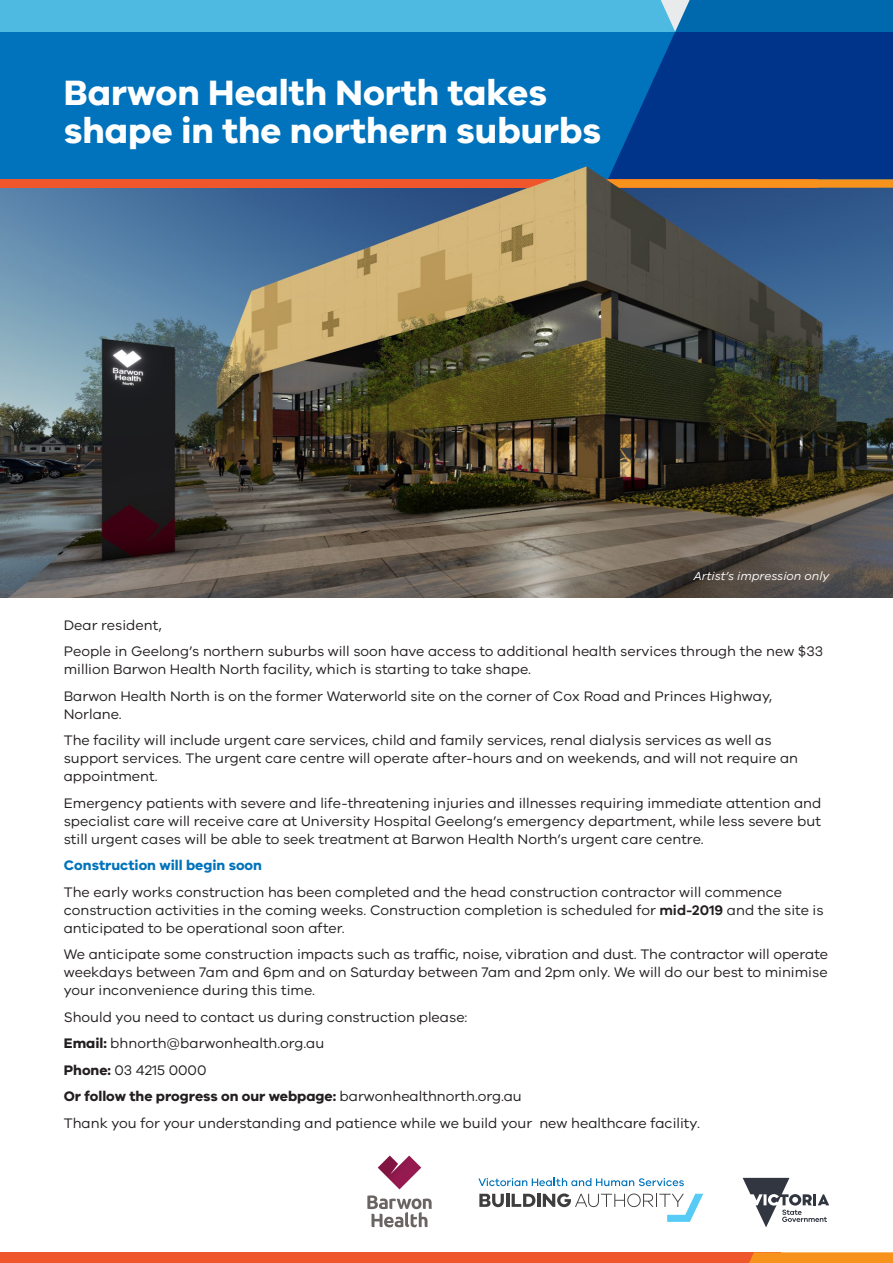
<style>
.page{position:relative;width:893px;height:1263px;background:#fff}
.page>*{position:absolute;margin:0;border:0;box-sizing:border-box;transform-origin:0 0}
.t1{font:700 36.3px/37.8px "VIC";color:#fff}
.Body_copy{font:14.25px/18px "VIC";color:#231f20}
.Body_copy-2{font:700 14.25px "VIC";color:#231f20}
.Body_copy-3{font:700 14.25px "VIC";color:#0073bc}
.Body_copy-4{font:italic 12px "VIC";color:#fff}
.s1{font-weight:600}
.s2{font-weight:700}
.s3{font-weight:400}
</style>
<div class="page">
<div style="left:0;top:1252px;width:781px;height:11px;background:#f0562c"></div>
<svg style="left:749px;top:1252px;width:144px;height:11px"></svg>
<svg style="left:743px;top:1178px;width:86px;height:49px"></svg>
<svg style="left:478px;top:1178px;width:206px;height:8px"></svg>
<svg style="left:479px;top:1193px;width:224px;height:29px"></svg>
<img style="left:0;top:188px;width:893px;height:410px">
<svg style="left:367px;top:1195px;width:65px;height:32px"></svg>
<svg style="left:378px;top:1155px;width:43px;height:34px"></svg>
<div style="left:0;top:0;width:608px;height:32px;background:#4ebae1"></div>
<div style="left:0;top:32px;width:893px;height:147px;background:#0073bc"></div>
<svg style="left:608px;top:0;width:285px;height:179px;fill:#00338a"></svg>
<div style="left:0;top:179px;width:817px;height:9px;background:#f0562c"></div>
<svg style="left:646px;top:179px;width:247px;height:9px"></svg>
<img style="left:501px;top:166px;width:145px;height:40px">
<p class="t1" style="left:64px;top:73px;width:539px">Barwon Health North takes shape in the northern suburbs</p>
<p class="Body_copy-4" style="left:694px;top:568px;width:137px">Artist’s impression only</p>
<p class="Body_copy" style="left:64px;top:616px;width:99px">Dear resident,</p>
<p class="Body_copy" style="left:64px;top:642px;width:761px">People in Geelong’s northern suburbs will soon have access to additional health services through the new $33 million Barwon Health North facility, which is starting to take shape.</p>
<p class="Body_copy" style="left:64px;top:687px;width:710px">Barwon Health North is on the former Waterworld site on the corner of Cox Road and Princes Highway,<br>Norlane.</p>
<p class="Body_copy" style="left:64px;top:731px;width:736px">The facility will include urgent care services, child and family services, renal dialysis services as well as support services. The urgent care centre will operate after-hours and on weekends, and will not require an appointment.</p>
<p class="Body_copy" style="left:64px;top:794px;width:759px;text-align:justify">Emergency patients with severe and life-threatening injuries and illnesses requiring immediate attention and specialist care will receive care at University Hospital Geelong’s emergency department, while less severe but still urgent cases will be able to seek treatment at Barwon Health North’s urgent care centre.</p>
<p class="Body_copy-3" style="left:64px;top:857px;width:200px">Construction will begin soon</p>
<p class="Body_copy" style="left:64px;top:883px;width:761px">The early works construction has been completed and the head construction contractor will commence construction activities in the coming weeks. Construction completion is scheduled for <span class="s1">mid-2019</span> and the site is anticipated to be operational soon after.</p>
<p class="Body_copy" style="left:64px;top:945px;width:766px;text-align:justify">We anticipate some construction impacts such as traffic, noise, vibration and dust. The contractor will operate weekdays between 7am and 6pm and on Saturday between 7am and 2pm only. We will do our best to minimise your inconvenience during this time.</p>
<p class="Body_copy" style="left:64px;top:1008px;width:405px">Should you need to contact us during construction please:</p>
<p class="Body_copy" style="left:64px;top:1034px;width:262px"><span class="s2">Email:</span> bhnorth@barwonhealth.org.au</p>
<p class="Body_copy" style="left:64px;top:1061px;width:144px"><span class="s2">Phone:</span> 03 4215 0000</p>
<p class="Body_copy-2" style="left:64px;top:1088px;width:460px">Or follow the progress on our webpage: <span class="s3">barwonhealthnorth.org.au</span></p>
<p class="Body_copy" style="left:64px;top:1114px;width:638px">Thank you for your understanding and patience while we build your new healthcare facility.</p>
</div>
